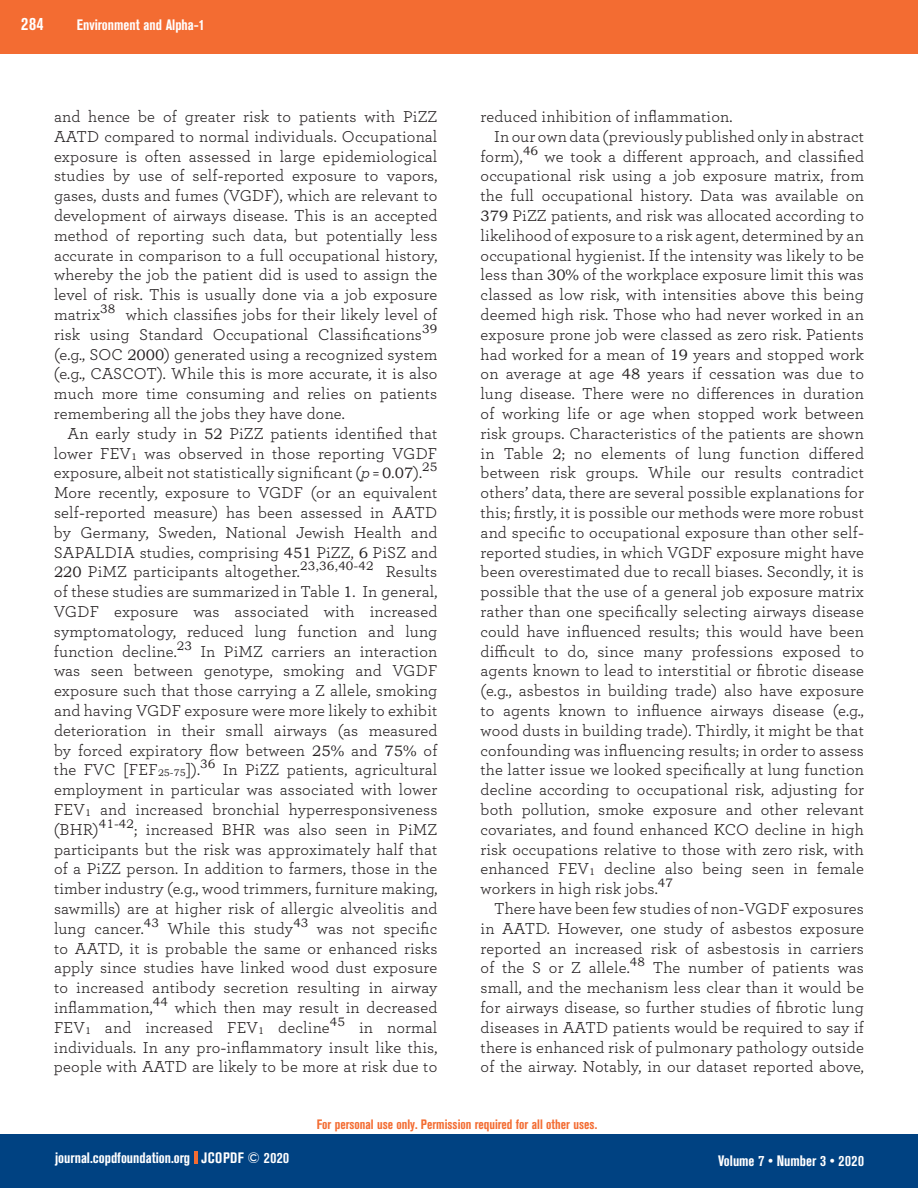
<style>
.page{position:relative;width:918px;height:1188px;background:#fff}
.page>*{position:absolute;margin:0;border:0;box-sizing:border-box;transform-origin:0 0}
.t1{font:700 condensed 18px "Akzidenz Grotesk BE";color:#fff}
.t2{font:16.5px/19.8px "Breathe";letter-spacing:.01em;color:#231f20;text-align:justify}
.t3{font:700 condensed 15px "Akzidenz Grotesk BE";color:#fff}
.t4{font:700 condensed 13.5px "Akzidenz Grotesk BE";color:#f36c32}
.s1{font-family:"Bookman Old Style";font-size:15px}
.s2{font-family:"Bookman Old Style";font-size:9.6px}
.s3{font-style:italic}
</style>
<div class="page">
<div style="left:0;top:1134px;width:918px;height:54px;background:#004282"></div>
<div style="left:0;top:0;width:918px;height:54px;background:#f36c32"></div>
<svg style="left:194px;top:1152px;width:3px;height:12px"></svg>
<p class="t1" style="left:21px;top:13px;width:24px">284</p>
<p class="t3" style="left:77px;top:16px;width:129px">Environment and Alpha-1</p>
<p class="t2" style="left:54px;top:106px;width:385px">and hence be of greater risk to patients with PiZZ AATD compared to normal individuals. Occupational exposure is often assessed in large epidemiological studies by use of self<span class="s1">-</span>reported exposure to vapors, gases, dusts and fumes (VGDF), which are relevant to development of airways disease. This is an accepted method of reporting such data, but potentially less accurate in comparison to a full occupational history, whereby the job the patient did is used to assign the level of risk. This is usually done via a job exposure matrix<sup>38</sup> which classifies jobs for their likely level of risk using Standard Occupational Classifications<sup>39 </sup>(e.g., SOC <span class="s1">2000</span>) generated using a recognized system (e.g., CASCOT). While this is more accurate, it is also much more time consuming and relies on patients remembering all the jobs they have done.</p>
<p class="t2" style="left:54px;top:423px;width:385px;text-indent:14px">An early study in <span class="s1">52</span> PiZZ patients identified that lower FEV<span class="s2">1</span> was observed in those reporting VGDF exposure, albeit not statistically significant (<span class="s3">p</span> = <span class="s1">0</span>.<span class="s1">07</span>).<sup>25<br></sup>More recently, exposure to VGDF (or an equivalent self<span class="s1">-</span>reported measure) has been assessed in AATD by Germany, Sweden, National Jewish Health and SAPALDIA studies, comprising <span class="s1">451</span> PiZZ, <span class="s1">6</span> PiSZ and <span class="s1">220</span> PiMZ participants altogether.<sup>23,36,40-42</sup> Results of these studies are summarized in Table <span class="s1">1</span>. In general, VGDF exposure was associated with increased symptomatology, reduced lung function and lung function decline.<sup>23</sup> In PiMZ carriers an interaction was seen between genotype, smoking and VGDF exposure such that those carrying a Z allele, smoking and having VGDF exposure were more likely to exhibit deterioration in their small airways (as measured by forced expiratory flow between <span class="s1">25%</span> and <span class="s1">75%</span> of the FVC [FEF<span class="s2">25-75</span>]).<sup>36</sup> In PiZZ patients, agricultural employment in particular was associated with lower FEV<span class="s2">1</span> and increased bronchial hyperresponsiveness (BHR)<sup>41-42</sup>; increased BHR was also seen in PiMZ participants but the risk was approximately half that of a PiZZ person. In addition to farmers, those in the timber industry (e.g., wood trimmers, furniture making, sawmills) are at higher risk of allergic alveolitis and lung cancer.<sup>43</sup> While this study<sup>43</sup> was not specific to AATD, it is probable the same or enhanced risks apply since studies have linked wood dust exposure to increased antibody secretion resulting in airway inflammation,<sup>44</sup> which then may result in decreased FEV<span class="s2">1</span> and increased FEV<span class="s2">1</span> decline<sup>45</sup> in normal individuals. In any pro<span class="s1">-</span>inflammatory insult like this, people with AATD are likely to be more at risk due to</p>
<p class="t2" style="left:481px;top:106px;width:254px">reduced inhibition of inflammation.</p>
<p class="t2" style="left:494px;top:126px;width:371px">In our own data (previously published only in abstract</p>
<p class="t2" style="left:481px;top:145px;width:385px">form),<sup>46</sup> we took a different approach, and classified</p>
<p class="t2" style="left:481px;top:165px;width:385px">occupational risk using a job exposure matrix, from</p>
<p class="t2" style="left:481px;top:185px;width:385px">the full occupational history. Data was available on</p>
<p class="t2" style="left:481px;top:205px;width:385px"><span class="s1">379</span> PiZZ patients, and risk was allocated according to</p>
<p class="t2" style="left:481px;top:225px;width:385px">likelihood of exposure to a risk agent, determined by an</p>
<p class="t2" style="left:481px;top:244px;width:385px">occupational hygienist. If the intensity was likely to be</p>
<p class="t2" style="left:481px;top:264px;width:385px">less than <span class="s1">30%</span> of the workplace exposure limit this was</p>
<p class="t2" style="left:481px;top:284px;width:385px">classed as low risk, with intensities above this being</p>
<p class="t2" style="left:481px;top:304px;width:385px">deemed high risk. Those who had never worked in an</p>
<p class="t2" style="left:481px;top:324px;width:385px">exposure prone job were classed as zero risk. Patients</p>
<p class="t2" style="left:481px;top:343px;width:385px">had worked for a mean of <span class="s1">19</span> years and stopped work</p>
<p class="t2" style="left:481px;top:363px;width:385px">on average at age <span class="s1">48</span> years if cessation was due to</p>
<p class="t2" style="left:481px;top:383px;width:385px">lung disease. There were no differences in duration</p>
<p class="t2" style="left:481px;top:403px;width:385px">of working life or age when stopped work between</p>
<p class="t2" style="left:481px;top:423px;width:385px">risk groups. Characteristics of the patients are shown</p>
<p class="t2" style="left:481px;top:442px;width:385px">in Table <span class="s1">2</span>; no elements of lung function differed</p>
<p class="t2" style="left:481px;top:462px;width:385px">between risk groups. While our results contradict</p>
<p class="t2" style="left:481px;top:482px;width:385px">others’ data, there are several possible explanations for</p>
<p class="t2" style="left:481px;top:502px;width:385px">this; firstly, it is possible our methods were more robust</p>
<p class="t2" style="left:481px;top:522px;width:385px">and specific to occupational exposure than other self<span class="s1">-</span></p>
<p class="t2" style="left:481px;top:541px;width:385px">reported studies, in which VGDF exposure might have</p>
<p class="t2" style="left:481px;top:561px;width:385px">been overestimated due to recall biases. Secondly, it is</p>
<p class="t2" style="left:481px;top:581px;width:385px">possible that the use of a general job exposure matrix</p>
<p class="t2" style="left:481px;top:601px;width:385px">rather than one specifically selecting airways disease</p>
<p class="t2" style="left:481px;top:621px;width:385px">could have influenced results; this would have been</p>
<p class="t2" style="left:481px;top:640px;width:385px">difficult to do, since many professions exposed to</p>
<p class="t2" style="left:481px;top:660px;width:385px">agents known to lead to interstitial or fibrotic disease</p>
<p class="t2" style="left:481px;top:680px;width:385px">(e.g., asbestos in building trade) also have exposure</p>
<p class="t2" style="left:481px;top:700px;width:385px">to agents known to influence airways disease (e.g.,</p>
<p class="t2" style="left:481px;top:720px;width:385px">wood dusts in building trade). Thirdly, it might be that</p>
<p class="t2" style="left:481px;top:739px;width:385px">confounding was influencing results; in order to assess</p>
<p class="t2" style="left:481px;top:759px;width:385px">the latter issue we looked specifically at lung function</p>
<p class="t2" style="left:481px;top:779px;width:385px">decline according to occupational risk, adjusting for</p>
<p class="t2" style="left:481px;top:799px;width:385px">both pollution, smoke exposure and other relevant</p>
<p class="t2" style="left:481px;top:819px;width:385px">covariates, and found enhanced KCO decline in high</p>
<p class="t2" style="left:481px;top:838px;width:385px">risk occupations relative to those with zero risk, with</p>
<p class="t2" style="left:481px;top:858px;width:385px">enhanced FEV<span class="s2">1</span> decline also being seen in female</p>
<p class="t2" style="left:481px;top:878px;width:194px">workers in high risk jobs.<sup>47</sup></p>
<p class="t2" style="left:494px;top:898px;width:371px">There have been few studies of non<span class="s1">-</span>VGDF exposures</p>
<p class="t2" style="left:481px;top:918px;width:385px">in AATD. However, one study of asbestos exposure</p>
<p class="t2" style="left:481px;top:937px;width:385px">reported an increased risk of asbestosis in carriers</p>
<p class="t2" style="left:481px;top:957px;width:385px">of the S or Z allele.<sup>48</sup> The number of patients was</p>
<p class="t2" style="left:481px;top:977px;width:385px">small, and the mechanism less clear than it would be</p>
<p class="t2" style="left:481px;top:997px;width:385px">for airways disease, so further studies of fibrotic lung</p>
<p class="t2" style="left:481px;top:1017px;width:385px">diseases in AATD patients would be required to say if</p>
<p class="t2" style="left:481px;top:1036px;width:385px">there is enhanced risk of pulmonary pathology outside</p>
<p class="t2" style="left:481px;top:1056px;width:385px">of the airway. Notably, in our dataset reported above,</p>
<p class="t4" style="left:317px;top:1117px;width:282px">For personal use only. Permission required for all other uses.</p>
<p class="t3" style="left:55px;top:1149px;width:236px">journal.copdfoundation.org JCOPDF © 2020</p>
<p class="t3" style="left:718px;top:1152px;width:147px">Volume 7 • Number 3 • 2020</p>
</div>
